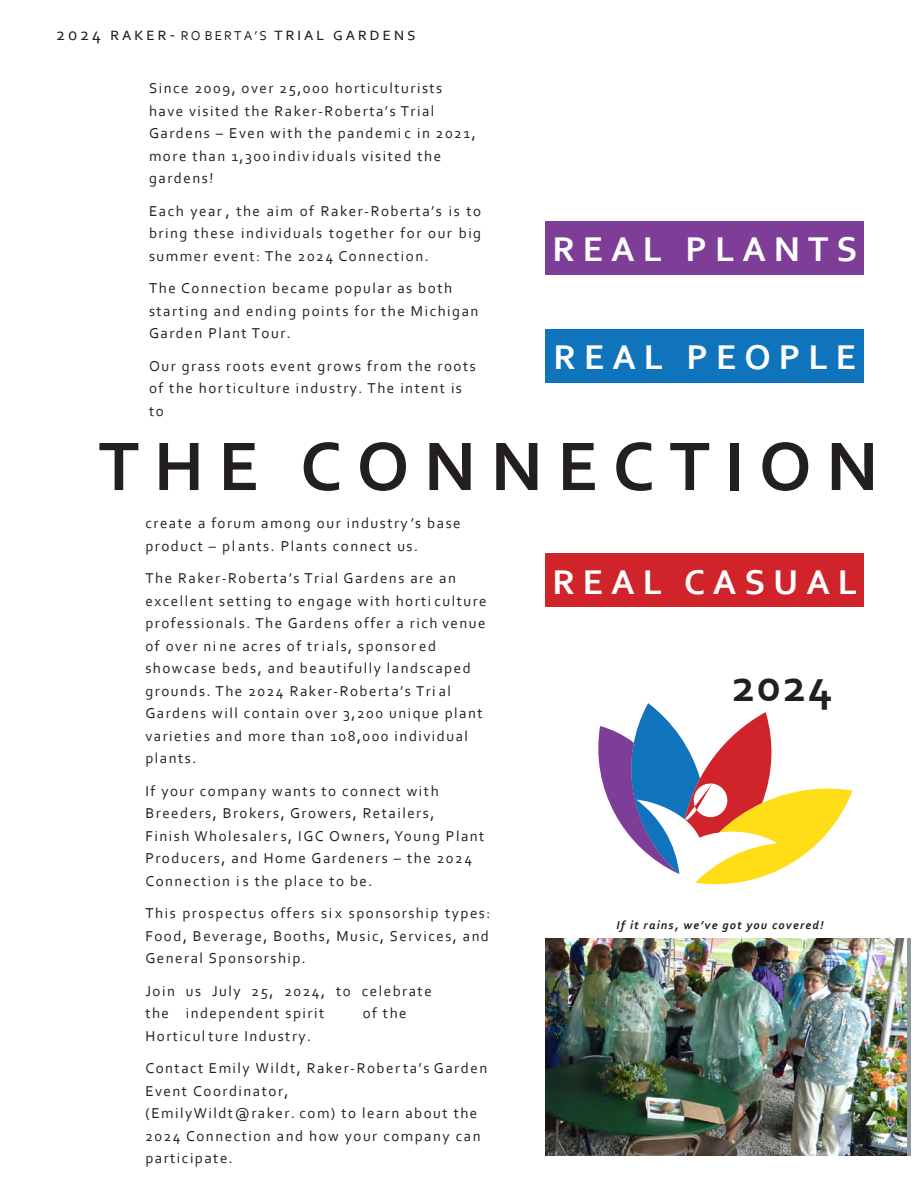
<style>
.page{position:relative;width:918px;height:1188px;background:#fff}
.page>*{position:absolute;margin:0;border:0;box-sizing:border-box;transform-origin:0 0}
.t1{font:700 72px "Corbel";letter-spacing:.2em;color:#231f20}
.t2{font:700 46.5px "Corbel";color:#231f20}
.t3{font:700 36px "Corbel";letter-spacing:.22em;color:#fff}
.t4{font:18px "Corbel";letter-spacing:.15em;color:#231f20}
.t5{font:15px/22.5px "Corbel";letter-spacing:.1em;color:#231f20}
.t6{font:italic 700 12px "Corbel";letter-spacing:.1em;color:#231f20}
.s1{font-size:13.5px}
</style>
<div class="page">
<div style="left:546px;top:329px;width:318px;height:54px;background:#1074bc"></div>
<img style="left:546px;top:938px;width:361px;height:218px">
<div style="left:546px;top:221px;width:318px;height:54px;background:#7e3e98"></div>
<div style="left:546px;top:554px;width:318px;height:54px;background:#d1232a"></div>
<svg style="left:598px;top:703px;width:255px;height:182px"></svg>
<p class="t4" style="left:56px;top:23px;width:361px">2024 raker- <span class="s1">RO BERTA’S</span> trial gardens</p>
<p class="t5" style="left:149px;top:76px;width:328px">Since 2009, over 25,000 horticulturists have visited the Raker-Roberta’s Trial Gardens – Even with the pandemic in 2021, more than 1,300individuals visited the gardens!</p>
<p class="t5" style="left:149px;top:199px;width:334px;text-align:justify">Each year , the aim of Raker-Roberta’s is to bring these individuals together for our big summer event: The 2024 Connection.</p>
<p class="t5" style="left:149px;top:276px;width:331px">The Connection became popular as both starting and ending points for the Michigan<br>Garden Plant Tour.</p>
<p class="t5" style="left:149px;top:354px;width:328px">Our grass roots event grows from the roots of the horticulture industry. The intent is to</p>
<p class="t3" style="left:552px;top:227px;width:306px">REAL PLANTS</p>
<p class="t3" style="left:554px;top:335px;width:304px">REAL PEOPLE</p>
<p class="t1" style="left:98px;top:421px;width:782px">THE CONNECTION</p>
<p class="t5" style="left:145px;top:511px;width:317px">create a forum among our industry’s base product – plants. Plants connect us.</p>
<p class="t5" style="left:145px;top:566px;width:343px">The Raker-Roberta’s Trial Gardens are an excellent setting to engage with horticulture professionals. The Gardens offer a rich venue of over nine acres of trials, sponsored showcase beds, and beautifully landscaped grounds. The 2024 Raker-Roberta’s Trial Gardens will contain over 3,200 unique plant varieties and more than 108,000 individual plants.</p>
<p class="t5" style="left:145px;top:779px;width:341px">If your company wants to connect with Breeders, Brokers, Growers, Retailers,<br>Finish Wholesalers, IGC Owners, Young Plant Producers, and Home Gardeners – the 2024<br>Connection is the place to be.</p>
<p class="t5" style="left:145px;top:901px;width:347px;text-align:justify">This prospectus offers six sponsorship types:<br>Food, Beverage, Booths, Music, Services, and General Sponsorship.</p>
<p class="t5" style="left:145px;top:979px;width:288px">Join us July 25, 2024, to celebrate the independent spirit</p>
<p class="t5" style="left:363px;top:1001px;width:45px">of the</p>
<p class="t5" style="left:145px;top:1019px;width:343px;line-height:32.5px">Horticulture Industry.<br>Contact Emily Wildt, Raker-Roberta’s Garden</p>
<p class="t5" style="left:145px;top:1079px;width:337px">Event Coordinator,<br>(EmilyWildt@raker. com) to learn about the<br>2024 Connection and how your company can participate.</p>
<p class="t3" style="left:552px;top:560px;width:306px">REAL CASUAL</p>
<p class="t2" style="left:732px;top:656px;width:102px">2024</p>
<p class="t6" style="left:616px;top:918px;width:209px">If it rains, we’ve got you covered!</p>
</div>
